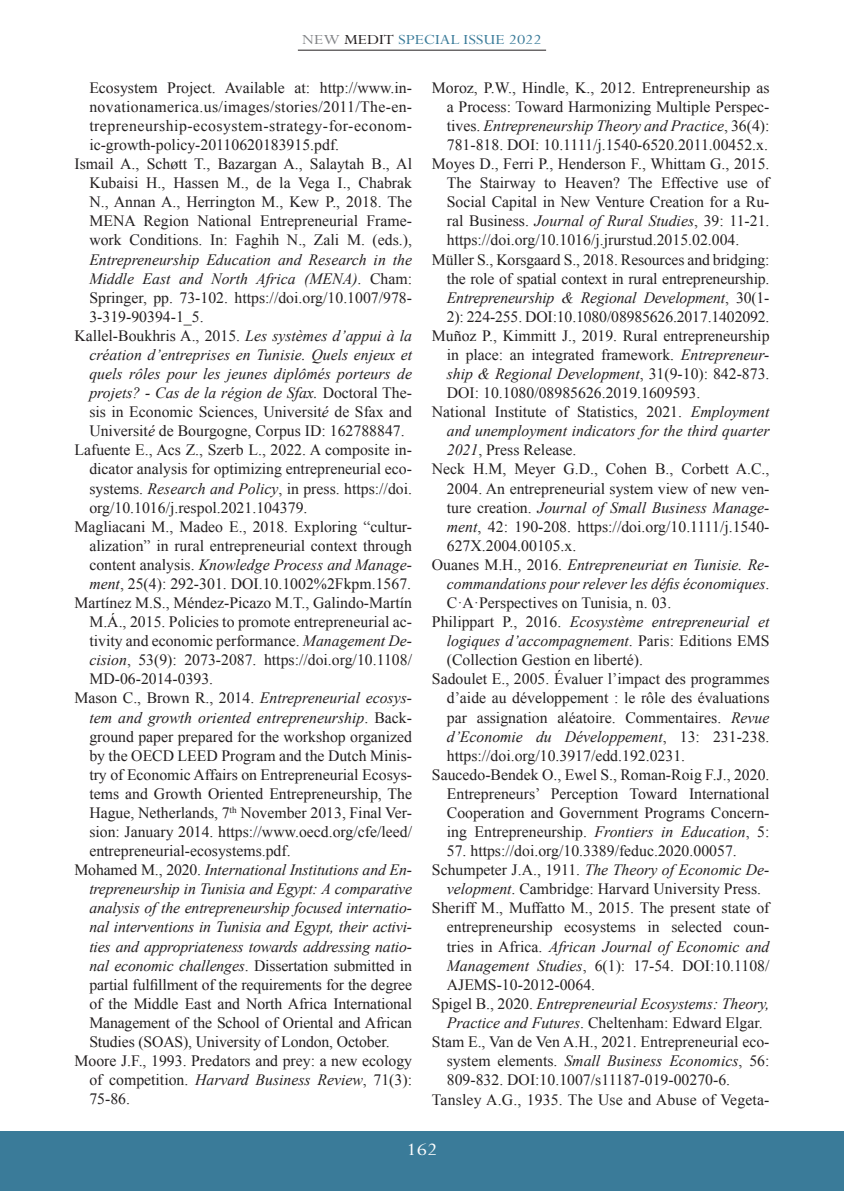
<style>
.page{position:relative;width:844px;height:1191px;background:#fff}
.page>*{position:absolute;margin:0;border:0;box-sizing:border-box;transform-origin:0 0}
.t1{font:19.6px "Perpetua Std";color:#fff;scale:1.15 1}
._11_BIBLIOGRAFIA{font:15.75px/19.1px "Times New Roman";color:#231f20;text-align:justify}
._11_BIBLIOGRAFIA-2{font:italic 15.75px/19.1px "Times New Roman";color:#231f20;text-align:justify}
.t2{font:15.75px "Perpetua Std";color:#3a7b99;scale:1.15 1}
.s1{color:#808285}
.s2{color:#231f20}
.s3{font-style:italic}
.s4{font-style:normal}
</style>
<div class="page">
<div style="left:0;top:1131px;width:843px;height:60px;background:#3a7b99"></div>
<hr style="left:298px;top:50px;width:248px;height:1px;background:#231f20">
<p class="t2" style="left:302px;top:31px;width:210px"><span class="s1">NEW</span> <span class="s2">MEDIT</span> SPECIAL ISSUE 2022</p>
<p class="_11_BIBLIOGRAFIA" style="left:89px;top:78px;width:324px">Ecosystem Project. Available at: http://www.in&shy;novationamerica.us/images/stories/2011/The-en&shy;trepreneurship-ecosystem-strategy-for-econom&shy;ic-growth-policy-20110620183915.pdf.</p>
<p class="_11_BIBLIOGRAFIA" style="left:89px;top:154px;width:324px;text-indent:-15px">Ismail A., Schøtt T., Bazargan A., Salaytah B., Al Kubaisi H., Hassen M., de la Vega I., Chabrak N., Annan A., Herrington M., Kew P., 2018. The MENA Region National Entrepreneurial Frame&shy;work Conditions. In: Faghih N., Zali M. (eds.), <span class="s3">Entrepreneurship Education and Research in the Middle East and North Africa (MENA)</span>. Cham:<br>Springer, pp. 73-102. https://doi.org/10.1007/978- 3-319-90394-1_5.</p>
<p class="_11_BIBLIOGRAFIA-2" style="left:89px;top:326px;width:324px;text-indent:-15px"><span class="s4">Kallel-Boukhris A., 2015.</span> Les systèmes d’appui à la création d’entreprises en Tunisie. Quels enjeux et quels rôles pour les jeunes diplômés porteurs de projets? - Cas de la région de Sfax. <span class="s4">Doctoral The&shy;sis in Economic Sciences, Universit</span>é <span class="s4">de Sfax and Universit</span>é <span class="s4">de Bourgogne, Corpus ID: 162788847.</span></p>
<p class="_11_BIBLIOGRAFIA" style="left:89px;top:440px;width:324px;text-indent:-15px">Lafuente E., Acs Z., Szerb L., 2022. A composite in&shy;dicator analysis for optimizing entrepreneurial eco&shy;systems. <span class="s3">Research and Policy</span>, in press. https://doi. org/10.1016/j.respol.2021.104379.</p>
<p class="_11_BIBLIOGRAFIA" style="left:89px;top:516px;width:324px;text-indent:-15px">Magliacani M., Madeo E., 2018. Exploring “cultur&shy;alization” in rural entrepreneurial context through content analysis. <span class="s3">Knowledge Process and Manage&shy;ment</span>, 25(4): 292-301. DOI.10.1002%2Fkpm.1567.</p>
<p class="_11_BIBLIOGRAFIA" style="left:89px;top:593px;width:324px;text-indent:-15px">Martínez M.S., Méndez-Picazo M.T., Galindo-Martín M.Á., 2015. Policies to promote entrepreneurial ac&shy;tivity and economic performance. <span class="s3">Management De&shy;cision</span>, 53(9): 2073-2087. https://doi.org/10.1108/ MD-06-2014-0393.</p>
<p class="_11_BIBLIOGRAFIA" style="left:89px;top:688px;width:324px;text-indent:-15px">Mason C., Brown R., 2014. <span class="s3">Entrepreneurial ecosys&shy;tem and growth oriented entrepreneurship</span>. Back&shy;ground paper prepared for the workshop organized by the OECD LEED Program and the Dutch Minis&shy;try of Economic Affairs on Entrepreneurial Ecosys&shy;tems and Growth Oriented Entrepreneurship, The Hague, Netherlands, 7<sup>th</sup> November 2013, Final Ver&shy;sion: January 2014. https://www.oecd.org/cfe/leed/ entrepreneurial-ecosystems.pdf.</p>
<p class="_11_BIBLIOGRAFIA-2" style="left:89px;top:860px;width:324px;text-indent:-15px"><span class="s4">Mohamed M., 2020.</span> International Institutions and En&shy;trepreneurship in Tunisia and Egypt: A comparative analysis of the entrepreneurship focused internatio&shy;nal interventions in Tunisia and Egypt, their activi&shy;ties and appropriateness towards addressing natio&shy;nal economic challenges<span class="s4">. Dissertation submitted in partial fulfillment of the requirements for the degree of the Middle East and North Africa International Management of the School of Oriental and African Studies (SOAS), University of London, October.</span></p>
<p class="_11_BIBLIOGRAFIA" style="left:89px;top:1051px;width:324px;text-indent:-15px">Moore J.F., 1993. Predators and prey: a new ecology of competition. <span class="s3">Harvard Business Review</span>, 71(3):<br>75-86.</p>
<p class="_11_BIBLIOGRAFIA" style="left:446px;top:78px;width:324px;text-indent:-15px">Moroz, P.W., Hindle, K., 2012. Entrepreneurship as a Process: Toward Harmonizing Multiple Perspec&shy;tives. <span class="s3">Entrepreneurship Theory and Practice</span>, 36(4):<br>781-818. DOI: 10.1111/j.1540-6520.2011.00452.x.</p>
<p class="_11_BIBLIOGRAFIA" style="left:446px;top:154px;width:324px;text-indent:-15px">Moyes D., Ferri P., Henderson F., Whittam G., 2015.<br>The Stairway to Heaven? The Effective use of Social Capital in New Venture Creation for a Ru&shy;ral Business. <span class="s3">Journal of Rural Studies</span>, 39: 11-21. https://doi.org/10.1016/j.jrurstud.2015.02.004.</p>
<p class="_11_BIBLIOGRAFIA" style="left:446px;top:249px;width:324px;text-indent:-15px">Müller S., Korsgaard S., 2018. Resources and bridging: the role of spatial context in rural entrepreneurship.<br><span class="s3">Entrepreneurship &amp; Regional Development</span>, 30(1- 2): 224-255. DOI:10.1080/08985626.2017.1402092.</p>
<p class="_11_BIBLIOGRAFIA" style="left:446px;top:326px;width:324px;text-indent:-15px">Muñoz P., Kimmitt J., 2019. Rural entrepreneurship in place: an integrated framework. <span class="s3">Entrepreneur&shy;ship &amp; Regional Development</span>, 31(9-10): 842-873.<br>DOI: 10.1080/08985626.2019.1609593.</p>
<p class="_11_BIBLIOGRAFIA-2" style="left:446px;top:402px;width:324px;text-indent:-15px"><span class="s4">National Institute of Statistics, 2021.</span> Employment and unemployment indicators for the third quarter 2021<span class="s4">, Press Release.</span></p>
<p class="_11_BIBLIOGRAFIA" style="left:446px;top:459px;width:324px;text-indent:-15px">Neck H.M, Meyer G.D., Cohen B., Corbett A.C., 2004. An entrepreneurial system view of new ven&shy;ture creation. <span class="s3">Journal of Small Business Manage&shy;ment</span>, 42: 190-208. https://doi.org/10.1111/j.1540- 627X.2004.00105.x.</p>
<p class="_11_BIBLIOGRAFIA-2" style="left:446px;top:554px;width:324px;text-indent:-15px"><span class="s4">Ouanes M.H., 2016.</span> Entrepreneuriat en Tunisie. Re&shy;commandations pour relever les défis économiques<span class="s4">.<br>C·A·Perspectives on Tunisia, n. 03.</span></p>
<p class="_11_BIBLIOGRAFIA" style="left:446px;top:612px;width:324px;text-indent:-15px">Philippart P., 2016. <span class="s3">Ecosystème entrepreneurial et logiques d’accompagnement</span>. Paris: Editions EMS (Collection Gestion en liberté).</p>
<p class="_11_BIBLIOGRAFIA" style="left:446px;top:669px;width:324px;text-indent:-15px">Sadoulet E., 2005. Évaluer l’impact des programmes d’aide au développement : le rôle des évaluations par assignation aléatoire. Commentaires. <span class="s3">Revue d’Economie du Développement</span>, 13: 231-238. https://doi.org/10.3917/edd.192.0231.</p>
<p class="_11_BIBLIOGRAFIA" style="left:446px;top:764px;width:324px;text-indent:-15px">Saucedo-Bendek O., Ewel S., Roman-Roig F.J., 2020.<br>Entrepreneurs’ Perception Toward International Cooperation and Government Programs Concern&shy;ing Entrepreneurship. <span class="s3">Frontiers in Education</span>, 5:</p>
<p class="_11_BIBLIOGRAFIA" style="left:446px;top:841px;width:291px">57. https://doi.org/10.3389/feduc.2020.00057.</p>
<p class="_11_BIBLIOGRAFIA" style="left:432px;top:860px;width:339px;text-align:center">Schumpeter J.A., 1911. <span class="s3">The Theory of Economic De&shy;velopment</span>. Cambridge: Harvard University Press.</p>
<p class="_11_BIBLIOGRAFIA" style="left:446px;top:898px;width:324px;text-indent:-15px">Sheriff M., Muffatto M., 2015. The present state of entrepreneurship ecosystems in selected coun&shy;tries in Africa. <span class="s3">African Journal of Economic and Management Studies</span>, 6(1): 17-54. DOI:10.1108/ AJEMS-10-2012-0064.</p>
<p class="_11_BIBLIOGRAFIA-2" style="left:432px;top:993px;width:339px;text-align:center"><span class="s4">Spigel B., 2020.</span> Entrepreneurial Ecosystems: Theory,<br>Practice and Futures<span class="s4">. Cheltenham: Edward Elgar.</span></p>
<p class="_11_BIBLIOGRAFIA" style="left:446px;top:1031px;width:324px;text-indent:-15px">Stam E., Van de Ven A.H., 2021. Entrepreneurial eco&shy;system elements. <span class="s3">Small Business Economics</span>, 56:<br>809-832. DOI:10.1007/s11187-019-00270-6.</p>
<p class="_11_BIBLIOGRAFIA" style="left:432px;top:1089px;width:339px">Tansley A.G., 1935. The Use and Abuse of Vegeta-</p>
<p class="t1" style="left:406px;top:1139px;width:28px">162</p>
</div>
